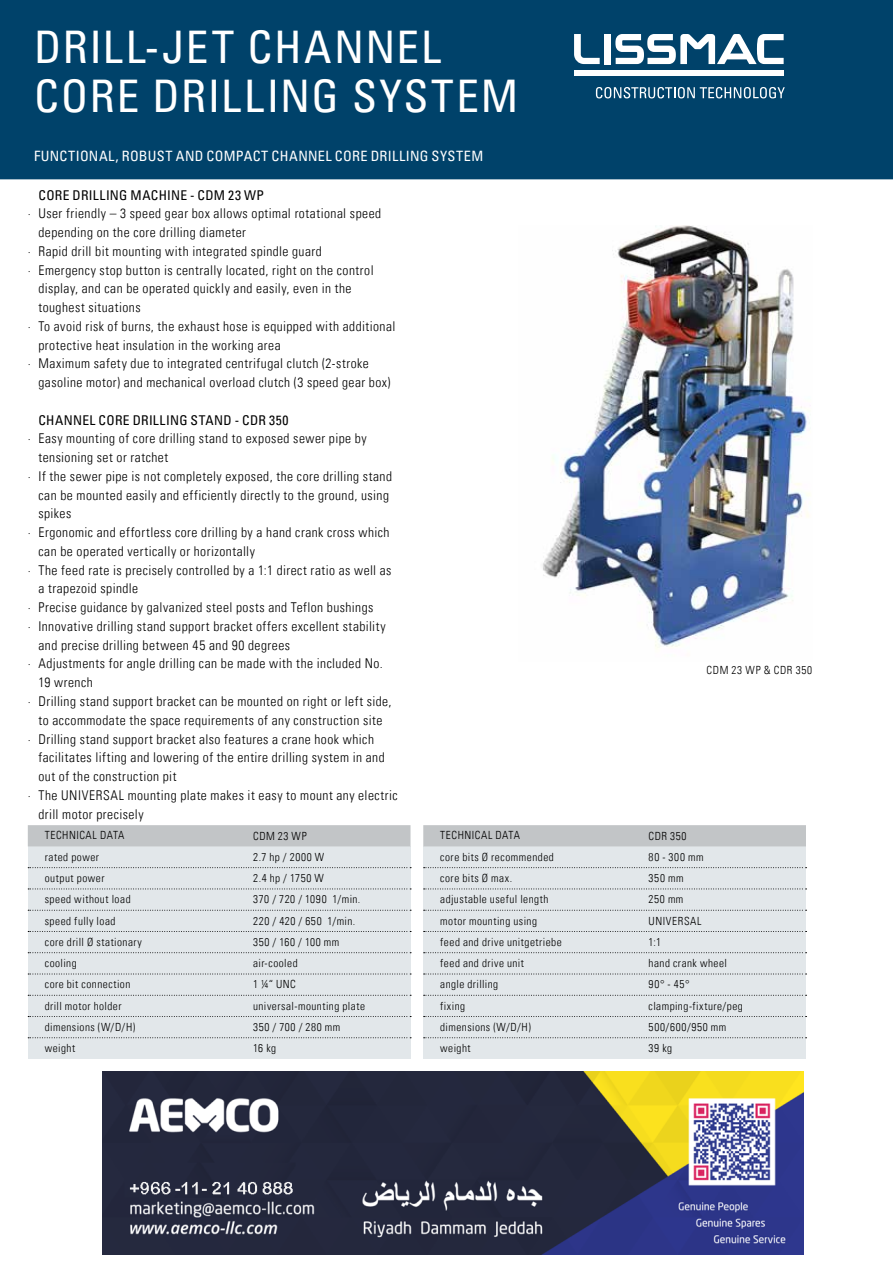
<style>
.page{position:relative;width:893px;height:1263px;background:#fff}
.page>*{position:absolute;margin:0;border:0;box-sizing:border-box;transform-origin:0 0}
.t1{font:condensed 45px/49.5px "Univers Com 57";letter-spacing:.04em;color:#fff}
.t2{font:condensed 14.25px "Univers Com 57";letter-spacing:.025em;color:#fff}
.t3{font:13.5px "Univers Com 47 Light Cond";letter-spacing:.035em;color:#000}
.t4{font:condensed 13.5px "Univers Com 57";letter-spacing:.025em;color:#000}
.t5{font:11.25px/21.3px "Univers Com 47 Light Cond";letter-spacing:.045em;color:#000}
</style>
<div class="page">
<div style="left:423px;top:846px;width:383px;height:213px;background:#e2e7ea"></div>
<div style="left:28px;top:846px;width:382px;height:213px;background:#e2e7ea"></div>
<svg style="left:424px;top:867px;width:383px;height:1px"></svg>
<svg style="left:28px;top:867px;width:383px;height:1px"></svg>
<svg style="left:424px;top:888px;width:383px;height:1px"></svg>
<svg style="left:28px;top:888px;width:383px;height:1px"></svg>
<svg style="left:424px;top:910px;width:383px;height:1px"></svg>
<svg style="left:28px;top:910px;width:383px;height:1px"></svg>
<svg style="left:424px;top:931px;width:383px;height:1px"></svg>
<svg style="left:28px;top:931px;width:383px;height:1px"></svg>
<svg style="left:424px;top:952px;width:383px;height:1px"></svg>
<svg style="left:28px;top:952px;width:383px;height:1px"></svg>
<svg style="left:424px;top:995px;width:383px;height:1px"></svg>
<svg style="left:28px;top:995px;width:383px;height:1px"></svg>
<svg style="left:424px;top:974px;width:383px;height:1px"></svg>
<svg style="left:28px;top:974px;width:383px;height:1px"></svg>
<svg style="left:424px;top:1016px;width:383px;height:1px"></svg>
<svg style="left:28px;top:1016px;width:383px;height:1px"></svg>
<svg style="left:424px;top:1037px;width:383px;height:1px"></svg>
<svg style="left:28px;top:1037px;width:383px;height:1px"></svg>
<div style="left:423px;top:825px;width:383px;height:21px;background:#c2c5c7"></div>
<div style="left:28px;top:825px;width:382px;height:21px;background:#c2c5c7"></div>
<img style="left:542px;top:225px;width:268px;height:424px">
<div style="left:0;top:0;width:893px;height:179px;background:#00426a"></div>
<div style="left:574px;top:70px;width:210px;height:5px;background:#fff"></div>
<svg style="left:35px;top:34px;width:858px;height:30px;background:#1e587b"></svg>
<svg style="left:596px;top:87px;width:189px;height:11px;background:#54809a"></svg>
<img style="left:102px;top:1071px;width:702px;height:183px">
<h1 class="t1" style="left:34px;top:21px;width:486px">DRILL-JET CHANNEL<br>CORE DRILLING SYSTEM</h1>
<p class="t2" style="left:34px;top:147px;width:451px">FUNCTIONAL, ROBUST AND COMPACT CHANNEL CORE DRILLING SYSTEM</p>
<p class="t4" style="left:38px;top:186px;width:227px">CORE DRILLING MACHINE - CDM 23 WP</p>
<p class="t3" style="left:28px;top:206px;width:355px">· User friendly – 3 speed gear box allows optimal rotational speed</p>
<p class="t3" style="left:38px;top:224px;width:209px">depending on the core drilling diameter</p>
<p class="t3" style="left:28px;top:243px;width:296px">· Rapid drill bit mounting with integrated spindle guard</p>
<p class="t3" style="left:28px;top:262px;width:347px">· Emergency stop button is centrally located, right on the control</p>
<p class="t3" style="left:38px;top:281px;width:315px">display, and can be operated quickly and easily, even in the</p>
<p class="t3" style="left:38px;top:299px;width:104px">toughest situations</p>
<p class="t3" style="left:28px;top:318px;width:369px">· To avoid risk of burns, the exhaust hose is equipped with additional</p>
<p class="t3" style="left:38px;top:337px;width:244px">protective heat insulation in the working area</p>
<p class="t3" style="left:28px;top:356px;width:343px">· Maximum safety due to integrated centrifugal clutch (2-stroke</p>
<p class="t3" style="left:38px;top:374px;width:354px">gasoline motor) and mechanical overload clutch (3 speed gear box)</p>
<p class="t4" style="left:38px;top:411px;width:252px">CHANNEL CORE DRILLING STAND - CDR 350</p>
<p class="t3" style="left:28px;top:431px;width:340px">· Easy mounting of core drilling stand to exposed sewer pipe by</p>
<p class="t3" style="left:38px;top:449px;width:131px">tensioning set or ratchet</p>
<p class="t3" style="left:28px;top:468px;width:366px">· If the sewer pipe is not completely exposed, the core drilling stand</p>
<p class="t3" style="left:38px;top:487px;width:352px">can be mounted easily and efficiently directly to the ground, using</p>
<p class="t3" style="left:38px;top:506px;width:34px">spikes</p>
<p class="t3" style="left:28px;top:524px;width:363px">· Ergonomic and effortless core drilling by a hand crank cross which</p>
<p class="t3" style="left:38px;top:543px;width:218px">can be operated vertically or horizontally</p>
<p class="t3" style="left:28px;top:562px;width:365px">· The feed rate is precisely controlled by a 1:1 direct ratio as well as</p>
<p class="t3" style="left:38px;top:581px;width:101px">a trapezoid spindle</p>
<p class="t3" style="left:28px;top:599px;width:347px">· Precise guidance by galvanized steel posts and Teflon bushings</p>
<p class="t3" style="left:28px;top:618px;width:359px">· Innovative drilling stand support bracket offers excellent stability</p>
<p class="t3" style="left:38px;top:637px;width:253px">and precise drilling between 45 and 90 degrees</p>
<p class="t3" style="left:28px;top:656px;width:356px">· Adjustments for angle drilling can be made with the included No.</p>
<p class="t3" style="left:38px;top:674px;width:56px">19 wrench</p>
<p class="t3" style="left:28px;top:693px;width:365px">· Drilling stand support bracket can be mounted on right or left side,</p>
<p class="t3" style="left:38px;top:712px;width:346px">to accommodate the space requirements of any construction site</p>
<p class="t3" style="left:28px;top:731px;width:348px">· Drilling stand support bracket also features a crane hook which</p>
<p class="t3" style="left:38px;top:749px;width:348px">facilitates lifting and lowering of the entire drilling system in and</p>
<p class="t3" style="left:38px;top:768px;width:140px">out of the construction pit</p>
<p class="t3" style="left:28px;top:787px;width:371px">· The UNIVERSAL mounting plate makes it easy to mount any electric</p>
<p class="t3" style="left:38px;top:806px;width:107px">drill motor precisely</p>
<p class="t5" style="left:707px;top:659px;width:107px">CDM 23 WP &amp; CDR 350</p>
<p class="t5" style="left:440px;top:825px;width:123px">TECHNICAL DATA<br>core bits Ø recommended core bits Ø max. adjustable useful length motor mounting using<br>feed and drive unitgetriebe feed and drive unit<br>angle drilling<br>fixing<br>dimensions (W/D/H) weight</p>
<p class="t5" style="left:45px;top:825px;width:99px">TECHNICAL DATA rated power<br>output power<br>speed without load speed fully load<br>core drill Ø stationary cooling<br>core bit connection drill motor holder dimensions (W/D/H) weight</p>
<p class="t5" style="left:253px;top:825px;width:113px">CDM 23 WP<br>2.7 hp / 2000 W<br>2.4 hp / 1750 W<br>370 / 720 / 1090 1/min.<br>220 / 420 / 650 1/min.<br>350 / 160 / 100 mm air-cooled<br>1 ¼“ UNC universal-mounting plate<br>350 / 700 / 280 mm<br>16 kg</p>
<p class="t5" style="left:649px;top:825px;width:96px">CDR 350<br>80 - 300 mm<br>350 mm<br>250 mm<br>UNIVERSAL<br>1:1<br>hand crank wheel<br>90° - 45° clamping-fixture/peg<br>500/600/950 mm<br>39 kg</p>
</div>
